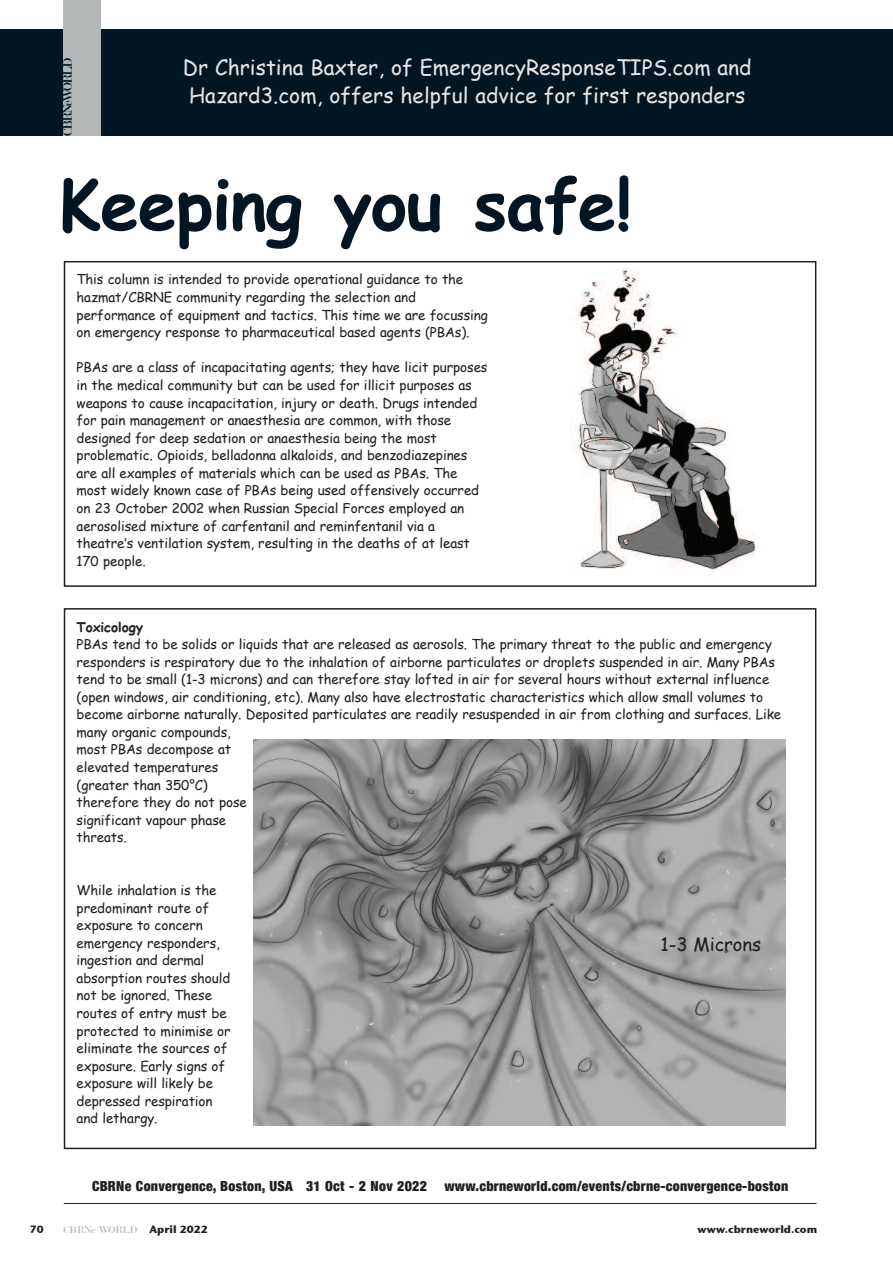
<style>
.page{position:relative;width:893px;height:1263px;background:#fff}
.page>*{position:absolute;margin:0;border:0;box-sizing:border-box;transform-origin:0 0}
.t1{font:700 69.3px "Comic Sans MS";letter-spacing:-.015em;color:#011622}
.t2{font:21px/27.5px "Comic Sans MS";color:#e5e5e5}
.t3{font:18.45px "Comic Sans MS";letter-spacing:-.005em;color:#231f20}
.t4{font:900 condensed 13.8px "Helvetica Neue";letter-spacing:.02em;color:#231f20}
.t5{font:13.5px "Modern";letter-spacing:-.11em;color:#011622}
.t6{font:13.35px/17.5px "Comic Sans MS";letter-spacing:-.005em;color:#231f20}
.t7{font:700 13.35px "Comic Sans MS";letter-spacing:-.005em;color:#231f20}
.t8{font:10.5px "Stone Sans ITCTT Bold";color:#231f20}
.t9{font:10.5px "Modern";color:#b3b6b7}
.s1{font-family:"Stone Sans ITCTT Bold";color:#231f20}
</style>
<div class="page">
<div style="left:0;top:30px;width:893px;height:106px;background:#011622"></div>
<div style="left:63px;top:0;width:38px;height:136px;background:#b3b6b7"></div>
<hr style="left:64px;top:1203px;width:752px;height:1px;background:#231f20">
<div style="left:64px;top:261px;width:752px;height:326px;border:2px solid #231f20"></div>
<img style="left:572px;top:268px;width:187px;height:305px">
<img style="left:253px;top:739px;width:533px;height:386px">
<p class="t5" style="left:61px;top:136px;width:79px;rotate:-90deg">CBRNeWORLD</p>
<h2 class="t2" style="left:183px;top:53px;width:570px">Dr Christina Baxter, of EmergencyResponseTIPS.com and<br>Hazard3.com, offers helpful advice for first responders</h2>
<h1 class="t1" style="left:59px;top:153px;width:575px">Keeping you safe!</h1>
<p class="t6" style="left:77px;top:270px;width:413px">This column is intended to provide operational guidance to the hazmat/CBRNE community regarding the selection and performance of equipment and tactics. This time we are focussing on emergency response to pharmaceutical based agents (PBAs).</p>
<p class="t6" style="left:77px;top:358px;width:412px">PBAs are a class of incapacitating agents; they have licit purposes in the medical community but can be used for illicit purposes as weapons to cause incapacitation, injury or death. Drugs intended for pain management or anaesthesia are common, with those designed for deep sedation or anaesthesia being the most problematic. Opioids, belladonna alkaloids, and benzodiazepines are all examples of materials which can be used as PBAs. The most widely known case of PBAs being used offensively occurred on 23 October 2002 when Russian Special Forces employed an aerosolised mixture of carfentanil and reminfentanil via a theatre’s ventilation system, resulting in the deaths of at least 170 people.</p>
<p class="t7" style="left:77px;top:617px;width:68px">Toxicology</p>
<p class="t6" style="left:77px;top:635px;width:706px">PBAs tend to be solids or liquids that are released as aerosols. The primary threat to the public and emergency responders is respiratory due to the inhalation of airborne particulates or droplets suspended in air. Many PBAs tend to be small (1-3 microns) and can therefore stay lofted in air for several hours without external influence (open windows, air conditioning, etc). Many also have electrostatic characteristics which allow small volumes to become airborne naturally. Deposited particulates are readily resuspended in air from clothing and surfaces. Like many organic compounds,<br>most PBAs decompose at<br>elevated temperatures<br>(greater than 350°C)<br>therefore they do not pose<br>significant vapour phase<br>threats.</p>
<p class="t6" style="left:77px;top:881px;width:156px">While inhalation is the predominant route of exposure to concern emergency responders, ingestion and dermal absorption routes should not be ignored. These routes of entry must be protected to minimise or eliminate the sources of exposure. Early signs of exposure will likely be depressed respiration and lethargy.</p>
<h3 class="t3" style="left:661px;top:930px;width:102px">1-3 Microns</h3>
<p class="t4" style="left:92px;top:1178px;width:698px">CBRNe Convergence, Boston, USA 31 Oct - 2 Nov 2022 www.cbrneworld.com/events/cbrne-convergence-boston</p>
<p class="t8" style="left:30px;top:1223px;width:16px">70</p>
<p class="t9" style="left:64px;top:1225px;width:146px">CBRNe WORLD <span class="s1">April 2022</span></p>
<p class="t8" style="left:698px;top:1223px;width:121px">www.cbrneworld.com</p>
</div>
